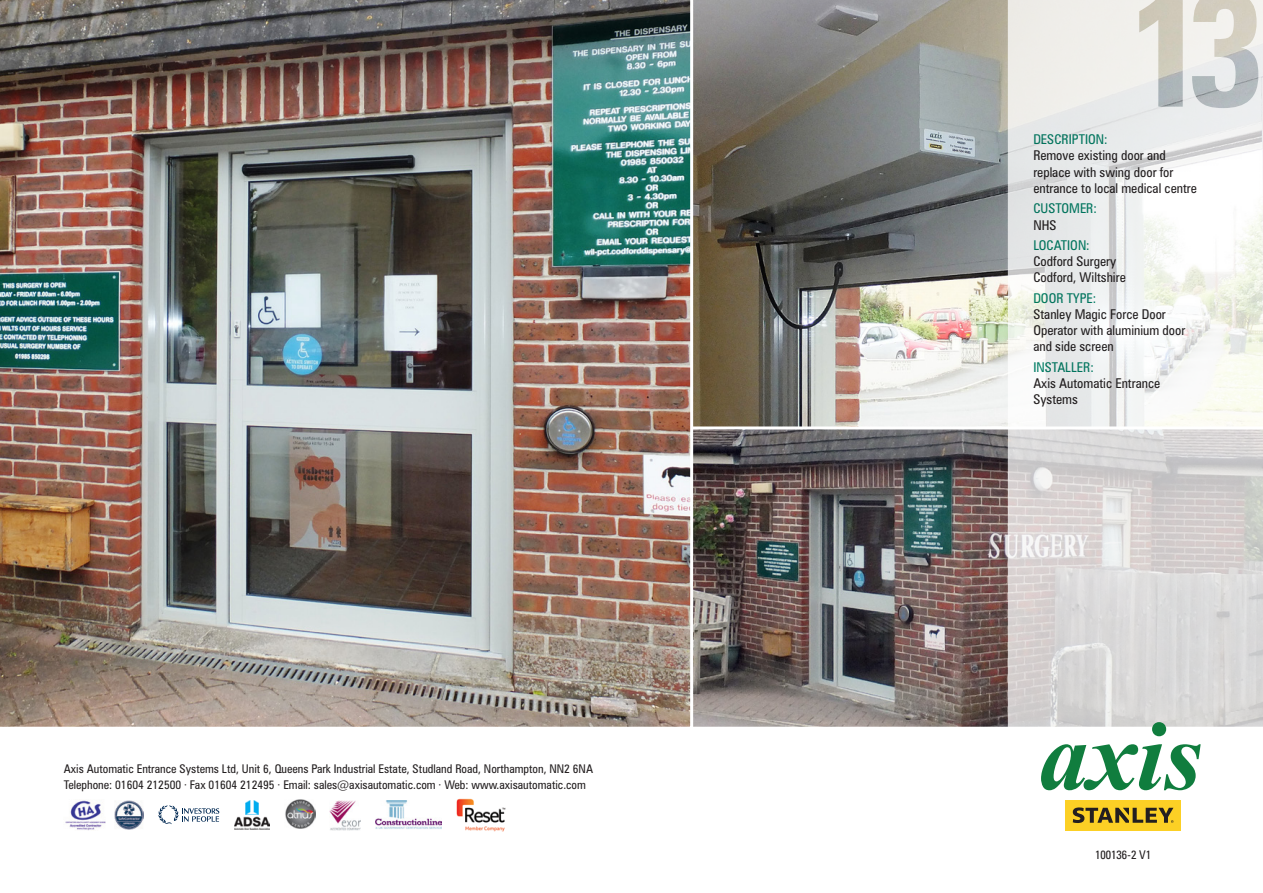
<style>
.page{position:relative;width:1263px;height:893px;background:#fff}
.page>*{position:absolute;margin:0;border:0;box-sizing:border-box;transform-origin:0 0}
.t1{font:condensed 13.5px/16.2px "Zurich BT";color:#231f20}
.t2{font:condensed 13.5px "Zurich BT";color:#008066}
.t3{font:condensed 12px/16.5px "Zurich BT";color:#231f20}
.t4{font:condensed 12px "Univers";color:#231f20}
</style>
<div class="page">
<img style="left:693px;top:429px;width:315px;height:298px">
<img style="left:693px;top:0;width:315px;height:427px">
<svg style="left:1008px;top:0;width:255px;height:791px"></svg>
<img style="left:0;top:0;width:691px;height:727px">
<img style="left:65px;top:800px;width:41px;height:31px">
<img style="left:115px;top:800px;width:28px;height:29px">
<svg style="left:158px;top:806px;width:61px;height:18px"></svg>
<img style="left:235px;top:801px;width:35px;height:28px">
<img style="left:285px;top:800px;width:30px;height:28px">
<img style="left:330px;top:801px;width:31px;height:29px">
<img style="left:376px;top:801px;width:66px;height:28px">
<img style="left:456px;top:798px;width:50px;height:34px">
<div style="left:1065px;top:800px;width:116px;height:31px;background:#fcd025"></div>
<svg style="left:1073px;top:807px;width:100px;height:16px"></svg>
<svg style="left:1041px;top:722px;width:160px;height:68px"></svg>
<p class="t3" style="left:64px;top:760px;width:531px">Axis Automatic Entrance Systems Ltd, Unit 6, Queens Park Industrial Estate, Studland Road, Northampton, NN2 6NA<br>Telephone: 01604 212500 · Fax 01604 212495 · Email: sales@axisautomatic.com · Web: www.axisautomatic.com</p>
<p class="t2" style="left:1033px;top:131px;width:76px">DESCRIPTION:</p>
<p class="t1" style="left:1033px;top:147px;width:165px">Remove existing door and replace with swing door for entrance to local medical centre</p>
<p class="t2" style="left:1033px;top:200px;width:65px">CUSTOMER:</p>
<p class="t1" style="left:1033px;top:216px;width:25px">NHS</p>
<p class="t2" style="left:1033px;top:237px;width:58px">LOCATION:</p>
<p class="t1" style="left:1033px;top:253px;width:94px">Codford Surgery<br>Codford, Wiltshire</p>
<p class="t2" style="left:1033px;top:290px;width:65px">DOOR TYPE:</p>
<p class="t1" style="left:1033px;top:306px;width:154px">Stanley Magic Force Door<br>Operator with aluminium door and side screen</p>
<p class="t2" style="left:1033px;top:359px;width:62px">INSTALLER:</p>
<p class="t1" style="left:1033px;top:375px;width:128px">Axis Automatic Entrance<br>Systems</p>
<p class="t4" style="left:1095px;top:847px;width:57px">100136-2 V1</p>
</div>
